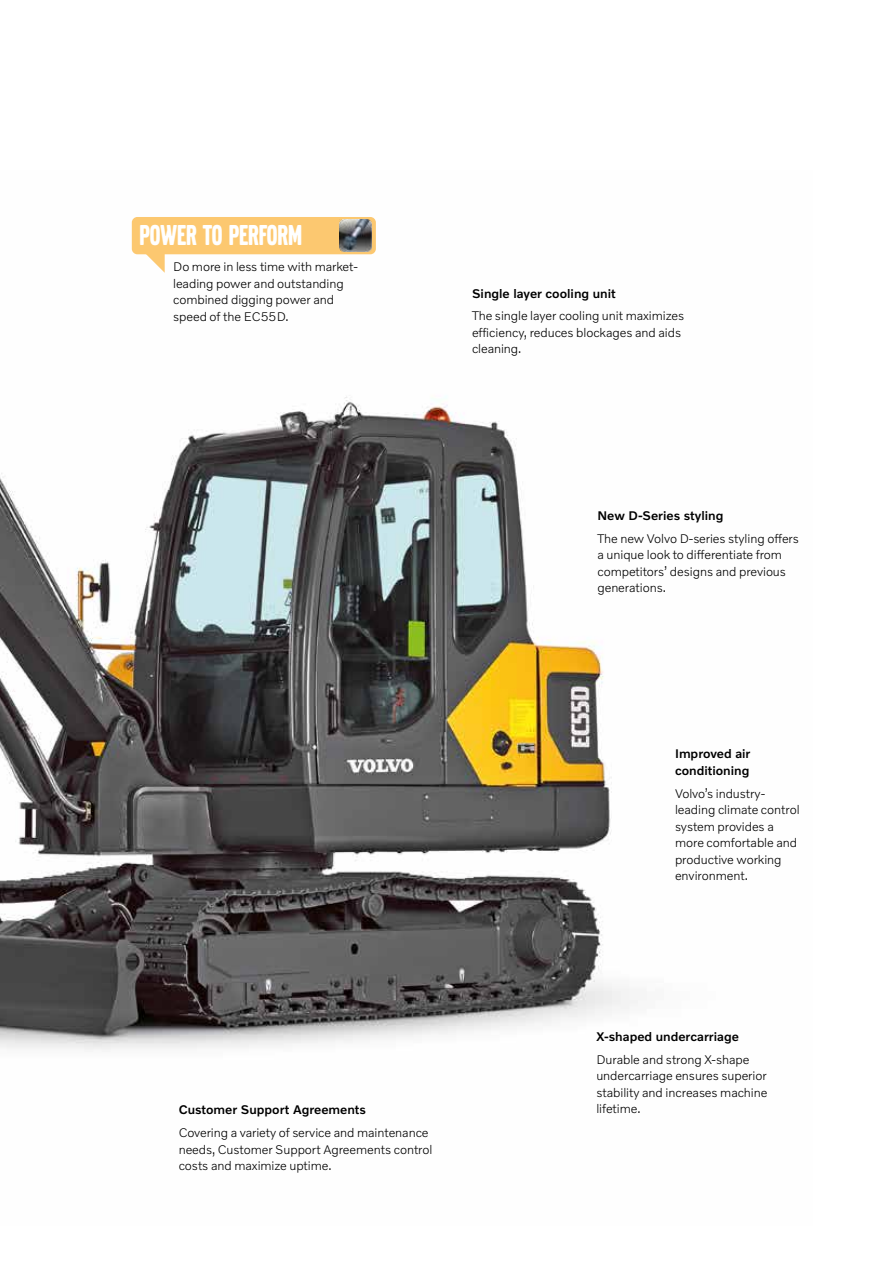
<style>
.page{position:relative;width:893px;height:1263px;background:#fff}
.page>*{position:absolute;margin:0;border:0;box-sizing:border-box;transform-origin:0 0}
.t1{font:30px "Volvo Broad Pro";color:#fff}
.t2{font:300 12.75px/16.5px "Volvo Novum";letter-spacing:-.005em;color:#000}
.t3{font:500 12.75px/16.5px "Volvo Novum";color:#000}
</style>
<div class="page">
<img style="left:0;top:217px;width:638px;height:833px">
<div style="left:132px;top:217px;width:244px;height:37px;background:#fcc870;border-radius:6px"></div>
<svg style="left:145px;top:254px;width:20px;height:19px"></svg>
<img style="left:339px;top:220px;width:32px;height:32px">
<h1 class="t1" style="left:139px;top:221px;width:164px">POWER TO PERFORM</h1>
<p class="t2" style="left:173px;top:258px;width:186px">Do more in less time with market&shy;leading power and outstanding combined digging power and speed of the EC55D.</p>
<p class="t3" style="left:472px;top:284px;width:145px">Single layer cooling unit</p>
<p class="t2" style="left:472px;top:307px;width:214px">The single layer cooling unit maximizes efficiency, reduces blockages and aids cleaning.</p>
<p class="t3" style="left:597px;top:506px;width:128px">New D-Series styling</p>
<p class="t2" style="left:597px;top:529px;width:203px">The new Volvo D-series styling offers a unique look to differentiate from competitors’ designs and previous generations.</p>
<p class="t3" style="left:179px;top:1101px;width:189px">Customer Support Agreements</p>
<p class="t2" style="left:179px;top:1124px;width:255px">Covering a variety of service and maintenance needs, Customer Support Agreements control costs and maximize uptime.</p>
<p class="t3" style="left:675px;top:745px;width:77px">Improved air conditioning</p>
<p class="t2" style="left:675px;top:785px;width:126px">Volvo’s industry&shy;leading climate control system provides a more comfortable and productive working environment.</p>
<p class="t3" style="left:596px;top:1028px;width:144px">X-shaped undercarriage</p>
<p class="t2" style="left:596px;top:1051px;width:173px">Durable and strong X-shape undercarriage ensures superior stability and increases machine lifetime.</p>
</div>
